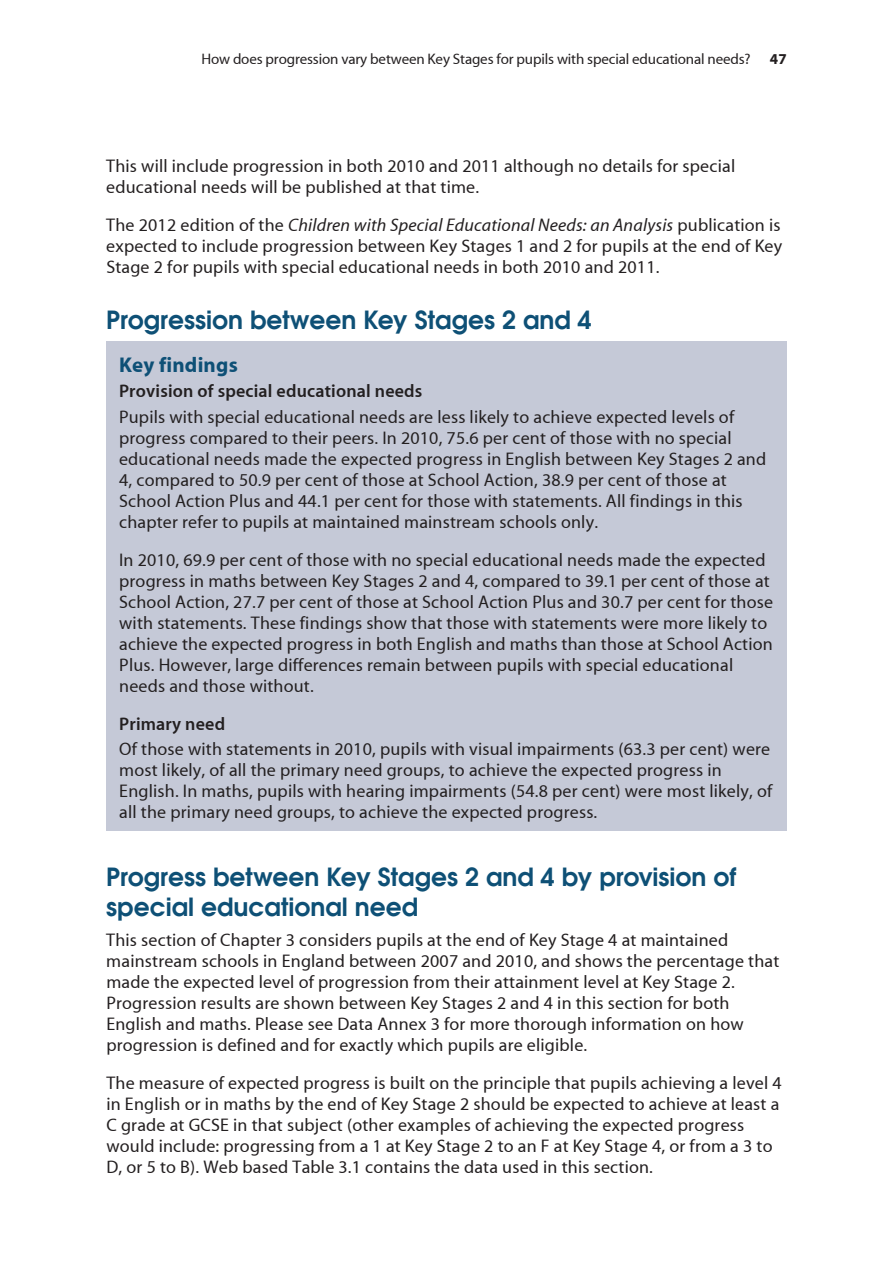
<style>
.page{position:relative;width:893px;height:1263px;background:#fff}
.page>*{position:absolute;margin:0;border:0;box-sizing:border-box;transform-origin:0 0}
.t1{font:600 24.9px/30px "Avant Garde";color:#0e5076}
.t2{font:21px "Myriad MM Bold";letter-spacing:.01em;color:#0e5076}
.t3{font:18px/21px "Myriad MM";letter-spacing:.01em;color:#231f20}
.t4{font:italic 18px "Myriad MM Regular";letter-spacing:.01em;color:#231f20}
.t5{font:700 18px "Myriad MM Semi";letter-spacing:.01em;color:#231f20}
.t6{font:15px "Myriad MM";letter-spacing:-.01em;color:#231f20}
.t7{font:15px "Myriad MM Bold";color:#231f20}
.s1{font-family:"Myriad MM";font-style:normal}
</style>
<div class="page">
<div style="left:106px;top:341px;width:681px;height:490px;background:#c5c9d7"></div>
<p class="t6" style="left:201px;top:51px;width:551px">How does progression vary between Key Stages for pupils with special educational needs?</p>
<p class="t7" style="left:770px;top:51px;width:18px">47</p>
<p class="t3" style="left:106px;top:157px;width:630px">This will include progression in both 2010 and 2011 although no details for special educational needs will be published at that time.</p>
<p class="t4" style="left:106px;top:216px;width:676px"><span class="s1">The 2012 edition of the</span> Children with Special Educational Needs: an Analysis <span class="s1">publication is</span></p>
<p class="t3" style="left:106px;top:237px;width:677px">expected to include progression between Key Stages 1 and 2 for pupils at the end of Key<br>Stage 2 for pupils with special educational needs in both 2010 and 2011.</p>
<h1 class="t1" style="left:106px;top:304px;width:487px">Progression between Key Stages 2 and 4</h1>
<p class="t2" style="left:119px;top:354px;width:120px">Key findings</p>
<p class="t5" style="left:119px;top:382px;width:305px">Provision of special educational needs</p>
<p class="t3" style="left:119px;top:407px;width:649px">Pupils with special educational needs are less likely to achieve expected levels of progress compared to their peers. In 2010, 75.6 per cent of those with no special educational needs made the expected progress in English between Key Stages 2 and 4, compared to 50.9 per cent of those at School Action, 38.9 per cent of those at School Action Plus and 44.1 per cent for those with statements. All findings in this chapter refer to pupils at maintained mainstream schools only.</p>
<p class="t3" style="left:119px;top:550px;width:655px">In 2010, 69.9 per cent of those with no special educational needs made the expected progress in maths between Key Stages 2 and 4, compared to 39.1 per cent of those at School Action, 27.7 per cent of those at School Action Plus and 30.7 per cent for those with statements. These findings show that those with statements were more likely to achieve the expected progress in both English and maths than those at School Action Plus. However, large differences remain between pupils with special educational needs and those without.</p>
<p class="t5" style="left:119px;top:715px;width:107px">Primary need</p>
<p class="t3" style="left:119px;top:739px;width:655px">Of those with statements in 2010, pupils with visual impairments (63.3 per cent) were most likely, of all the primary need groups, to achieve the expected progress in English. In maths, pupils with hearing impairments (54.8 per cent) were most likely, of all the primary need groups, to achieve the expected progress.</p>
<h1 class="t1" style="left:106px;top:861px;width:632px">Progress between Key Stages 2 and 4 by provision of special educational need</h1>
<p class="t3" style="left:106px;top:930px;width:674px">This section of Chapter 3 considers pupils at the end of Key Stage 4 at maintained mainstream schools in England between 2007 and 2010, and shows the percentage that made the expected level of progression from their attainment level at Key Stage 2.<br>Progression results are shown between Key Stages 2 and 4 in this section for both English and maths. Please see Data Annex 3 for more thorough information on how progression is defined and for exactly which pupils are eligible.</p>
<p class="t3" style="left:106px;top:1073px;width:677px">The measure of expected progress is built on the principle that pupils achieving a level 4 in English or in maths by the end of Key Stage 2 should be expected to achieve at least a C grade at GCSE in that subject (other examples of achieving the expected progress would include: progressing from a 1 at Key Stage 2 to an F at Key Stage 4, or from a 3 to D, or 5 to B). Web based Table 3.1 contains the data used in this section.</p>
</div>
